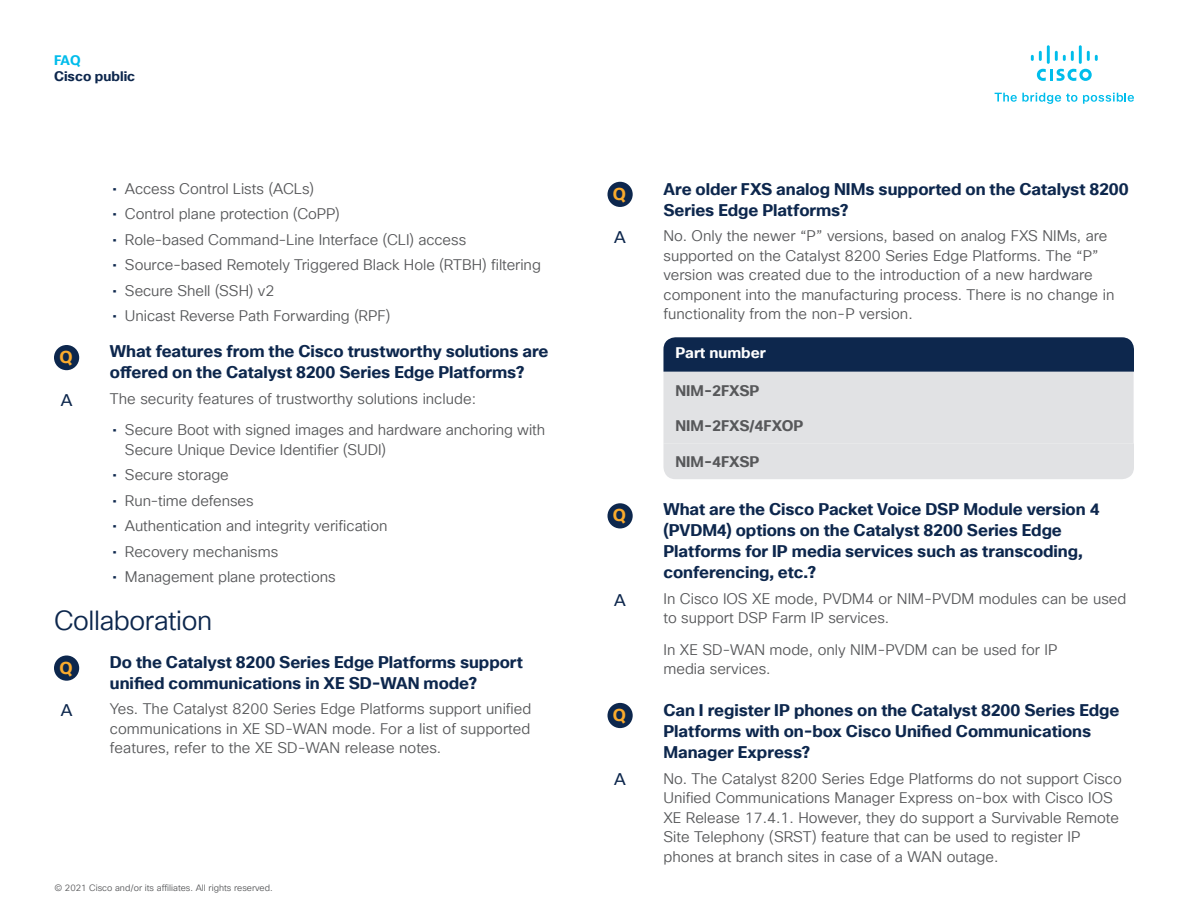
<style>
.page{position:relative;width:1188px;height:918px;background:#fff}
.page>*{position:absolute;margin:0;border:0;box-sizing:border-box;transform-origin:0 0}
.Subhead2_Indigo{font:27px "Cisco Sans TT Light";letter-spacing:-.015em;color:#0d274d}
.Subhead2_Orange{font:700 16.8px "Cisco Sans TT";color:#fbab2c}
.Subhead3_Midnight_bl{font:700 16.5px/21px "Cisco Sans TT";letter-spacing:-.005em;color:#0d274d}
.Subhead2_Orange-2{font:16.5px "Cisco Sans TT";color:#0d274d}
.Body{font:15px/19.5px "Cisco Sans TT Light";color:#57585a}
.Table_body{font:700 15px "Cisco Sans TT";color:#57585a}
.Table_Head{font:700 15px "Cisco Sans TT";color:#fff}
.t1{font:700 13.5px "Cisco Sans TT";color:#0d274d}
.t2{font:700 13.5px "Cisco Sans TT";color:#00bceb}
.Footer_white{font:9px "Cisco Sans TT Light";color:#57585a}
.s1{font-family:"Cisco Sans TT";color:#0d274d}
</style>
<div class="page">
<svg style="left:995px;top:93px;width:82px;height:11px"></svg>
<svg style="left:1083px;top:93px;width:51px;height:11px"></svg>
<svg style="left:1037px;top:69px;width:55px;height:12px"></svg>
<svg style="left:1031px;top:51px;width:11px;height:10px"></svg>
<hr style="left:1047px;top:45px;width:3px;height:19px;background:#00bdeb">
<svg style="left:1055px;top:51px;width:19px;height:10px"></svg>
<hr style="left:1079px;top:45px;width:3px;height:19px;background:#00bdeb">
<svg style="left:1087px;top:51px;width:11px;height:10px"></svg>
<svg style="left:663px;top:337px;width:471px;height:142px;background:#aeb5bf"></svg>
<div style="left:54px;top:345px;width:25px;height:25px;background:#0d274d;border-radius:50%"></div>
<div style="left:54px;top:656px;width:25px;height:25px;background:#0d274d;border-radius:50%"></div>
<div style="left:607px;top:182px;width:26px;height:25px;background:#0d274d;border-radius:50%"></div>
<div style="left:607px;top:503px;width:26px;height:25px;background:#0d274d;border-radius:50%"></div>
<div style="left:607px;top:703px;width:26px;height:25px;background:#0d274d;border-radius:50%"></div>
<p class="t2" style="left:54px;top:51px;width:28px">FAQ</p>
<p class="t1" style="left:54px;top:67px;width:83px">Cisco public</p>
<p class="Subhead2_Orange" style="left:59px;top:346px;width:15px">Q</p>
<p class="Subhead2_Orange-2" style="left:61px;top:389px;width:13px">A</p>
<p class="Body" style="left:112px;top:179px;width:203px"><span class="s1">•</span> Access Control Lists (ACLs)</p>
<p class="Body" style="left:112px;top:205px;width:229px"><span class="s1">•</span> Control plane protection (CoPP)</p>
<p class="Body" style="left:112px;top:230px;width:356px"><span class="s1">•</span> Role-based Command-Line Interface (CLI) access</p>
<p class="Body" style="left:112px;top:256px;width:430px"><span class="s1">•</span> Source-based Remotely Triggered Black Hole (RTBH) filtering</p>
<p class="Body" style="left:112px;top:281px;width:164px"><span class="s1">•</span> Secure Shell (SSH) v2</p>
<p class="Body" style="left:112px;top:307px;width:280px"><span class="s1">•</span> Unicast Reverse Path Forwarding (RPF)</p>
<p class="Subhead3_Midnight_bl" style="left:110px;top:341px;width:440px">What features from the Cisco trustworthy solutions are offered on the Catalyst 8200 Series Edge Platforms?</p>
<p class="Body" style="left:110px;top:389px;width:368px">The security features of trustworthy solutions include:</p>
<p class="Body" style="left:125px;top:421px;width:422px;text-indent:-13px"><span class="s1">•</span> Secure Boot with signed images and hardware anchoring with<br>Secure Unique Device Identifier (SUDI)</p>
<p class="Body" style="left:112px;top:466px;width:118px"><span class="s1">•</span> Secure storage</p>
<p class="Body" style="left:112px;top:491px;width:143px"><span class="s1">•</span> Run-time defenses</p>
<p class="Body" style="left:112px;top:517px;width:277px"><span class="s1">•</span> Authentication and integrity verification</p>
<p class="Body" style="left:112px;top:542px;width:167px"><span class="s1">•</span> Recovery mechanisms</p>
<p class="Body" style="left:112px;top:568px;width:225px"><span class="s1">•</span> Management plane protections</p>
<p class="Subhead2_Indigo" style="left:54px;top:603px;width:160px">Collaboration</p>
<p class="Subhead2_Orange" style="left:59px;top:656px;width:15px">Q</p>
<p class="Subhead2_Orange-2" style="left:61px;top:700px;width:13px">A</p>
<p class="Subhead3_Midnight_bl" style="left:110px;top:652px;width:414px">Do the Catalyst 8200 Series Edge Platforms support unified communications in XE SD-WAN mode?</p>
<p class="Body" style="left:110px;top:700px;width:423px;text-align:justify">Yes. The Catalyst 8200 Series Edge Platforms support unified communications in XE SD-WAN mode. For a list of supported features, refer to the XE SD-WAN release notes.</p>
<p class="Footer_white" style="left:54px;top:882px;width:220px">© 2021 Cisco and/or its affiliates. All rights reserved.</p>
<p class="Subhead2_Orange" style="left:613px;top:183px;width:15px">Q</p>
<p class="Subhead2_Orange-2" style="left:614px;top:226px;width:13px">A</p>
<p class="Subhead2_Orange" style="left:613px;top:504px;width:15px">Q</p>
<p class="Subhead2_Orange-2" style="left:614px;top:590px;width:13px">A</p>
<p class="Subhead2_Orange" style="left:613px;top:704px;width:15px">Q</p>
<p class="Subhead2_Orange-2" style="left:614px;top:769px;width:13px">A</p>
<p class="Subhead3_Midnight_bl" style="left:663px;top:179px;width:467px">Are older FXS analog NIMs supported on the Catalyst 8200<br>Series Edge Platforms?</p>
<p class="Body" style="left:663px;top:227px;width:452px">No. Only the newer “P” versions, based on analog FXS NIMs, are supported on the Catalyst 8200 Series Edge Platforms. The “P” version was created due to the introduction of a new hardware component into the manufacturing process. There is no change in functionality from the non-P version.</p>
<p class="Table_Head" style="left:675px;top:343px;width:92px">Part number</p>
<p class="Table_body" style="left:675px;top:380px;width:86px">NIM-2FXSP</p>
<p class="Table_body" style="left:675px;top:416px;width:129px">NIM-2FXS/4FXOP</p>
<p class="Table_body" style="left:675px;top:452px;width:86px">NIM-4FXSP</p>
<p class="Subhead3_Midnight_bl" style="left:663px;top:499px;width:438px">What are the Cisco Packet Voice DSP Module version 4 (PVDM4) options on the Catalyst 8200 Series Edge Platforms for IP media services such as transcoding, conferencing, etc.?</p>
<p class="Body" style="left:663px;top:589px;width:465px">In Cisco IOS XE mode, PVDM4 or NIM-PVDM modules can be used to support DSP Farm IP services.</p>
<p class="Body" style="left:663px;top:640px;width:395px">In XE SD-WAN mode, only NIM-PVDM can be used for IP media services.</p>
<p class="Subhead3_Midnight_bl" style="left:663px;top:700px;width:457px">Can I register IP phones on the Catalyst 8200 Series Edge<br>Platforms with on-box Cisco Unified Communications<br>Manager Express?</p>
<p class="Body" style="left:663px;top:769px;width:460px">No. The Catalyst 8200 Series Edge Platforms do not support Cisco Unified Communications Manager Express on-box with Cisco IOS XE Release 17.4.1. However, they do support a Survivable Remote Site Telephony (SRST) feature that can be used to register IP phones at branch sites in case of a WAN outage.</p>
</div>
